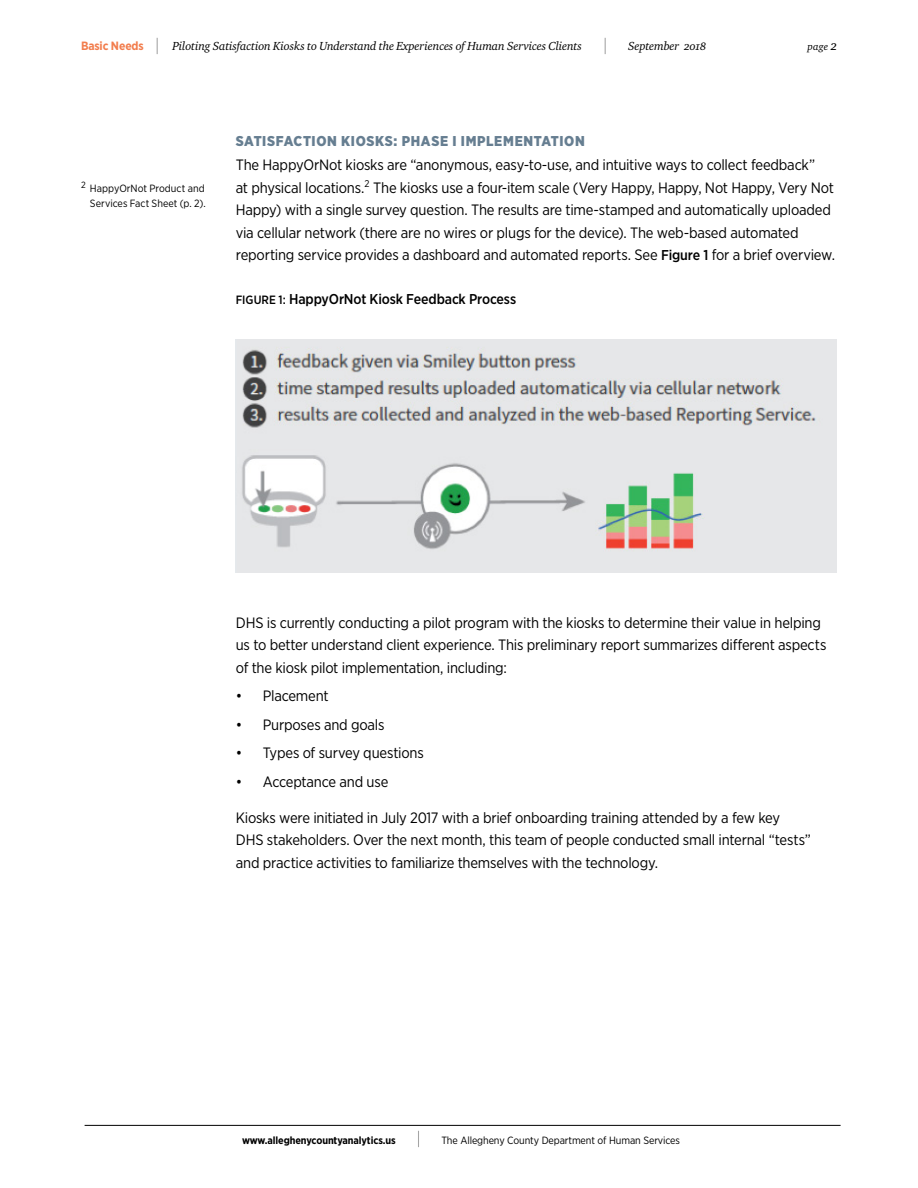
<style>
.page{position:relative;width:918px;height:1188px;background:#fff}
.page>*{position:absolute;margin:0;border:0;box-sizing:border-box;transform-origin:0 0}
.t1{font:15px/22.5px "Gotham Narrow";letter-spacing:-.015em;color:#000}
.t2{font:900 14.25px "Gotham Narrow";letter-spacing:.045em;color:#667e91}
.t3{font:500 14.25px "Gotham Narrow";letter-spacing:-.01em;color:#000}
.t4{font:12px "Charter ITC Regu Ital OS";letter-spacing:-.01em;color:#000}
.t5{font:10.5px/15px "Gotham Narrow";letter-spacing:-.01em;color:#000;text-align:right}
.t6{font:700 10.5px "Gotham Narrow";letter-spacing:-.01em;color:#000}
.t7{font:10.5px "Charter ITC Regu Ital OS";color:#000}
.s1{font-family:"Gotham Narrow";font-weight:700;color:#f27d4d}
.s2{font-family:"Gotham Narrow";font-weight:100;font-size:18px}
.s3{font-size:13.5px}
.s4{font-weight:500;font-size:14.25px}
.s5{font-size:12px}
.s6{font-weight:100;font-size:18px}
</style>
<div class="page">
<hr style="left:85px;top:1125px;width:756px;height:1px;background:#000">
<img style="left:236px;top:340px;width:601px;height:233px">
<p class="t4" style="left:81px;top:39px;width:528px"><span class="s1">Basic Needs</span> <span class="s2">|</span> Piloting Satisfaction Kiosks to Understand the Experiences of Human Services Clients <span class="s2">|</span></p>
<p class="t4" style="left:628px;top:39px;width:80px">September 2018</p>
<p class="t7" style="left:808px;top:40px;width:31px">page <span class="s3">2</span></p>
<p class="t5" style="left:81px;top:181px;width:126px"><sup>2</sup> HappyOrNot Product and<br>Services Fact Sheet (p. 2).</p>
<p class="t2" style="left:236px;top:132px;width:351px">SATISFACTION KIOSKS: PHASE I IMPLEMENTATION</p>
<p class="t1" style="left:236px;top:154px;width:601px">The HappyOrNot kiosks are “anonymous, easy-to-use, and intuitive ways to collect feedback”<br>at physical locations.<sup>2</sup> The kiosks use a four-item scale (Very Happy, Happy, Not Happy, Very Not Happy) with a single survey question. The results are time-stamped and automatically uploaded via cellular network (there are no wires or plugs for the device). The web-based automated reporting service provides a dashboard and automated reports. See <span class="s4">Figure 1</span> for a brief overview.</p>
<p class="t3" style="left:236px;top:290px;width:282px"><span class="s5">FIGURE 1:</span> HappyOrNot Kiosk Feedback Process</p>
<p class="t1" style="left:236px;top:611px;width:592px">DHS is currently conducting a pilot program with the kiosks to determine their value in helping us to better understand client experience. This preliminary report summarizes different aspects of the kiosk pilot implementation, including:</p>
<p class="t1" style="left:236px;top:685px;width:94px">• Placement</p>
<p class="t1" style="left:236px;top:713px;width:150px">• Purposes and goals</p>
<p class="t1" style="left:236px;top:742px;width:190px">• Types of survey questions</p>
<p class="t1" style="left:236px;top:770px;width:154px">• Acceptance and use</p>
<p class="t1" style="left:236px;top:806px;width:577px">Kiosks were initiated in July 2017 with a brief onboarding training attended by a few key<br>DHS stakeholders. Over the next month, this team of people conducted small internal “tests” and practice activities to familiarize themselves with the technology.</p>
<p class="t6" style="left:242px;top:1133px;width:180px">www.alleghenycountyanalytics.us <span class="s6">|</span></p>
<p class="t5" style="left:441px;top:1132px;width:240px">The Allegheny County Department of Human Services</p>
</div>
